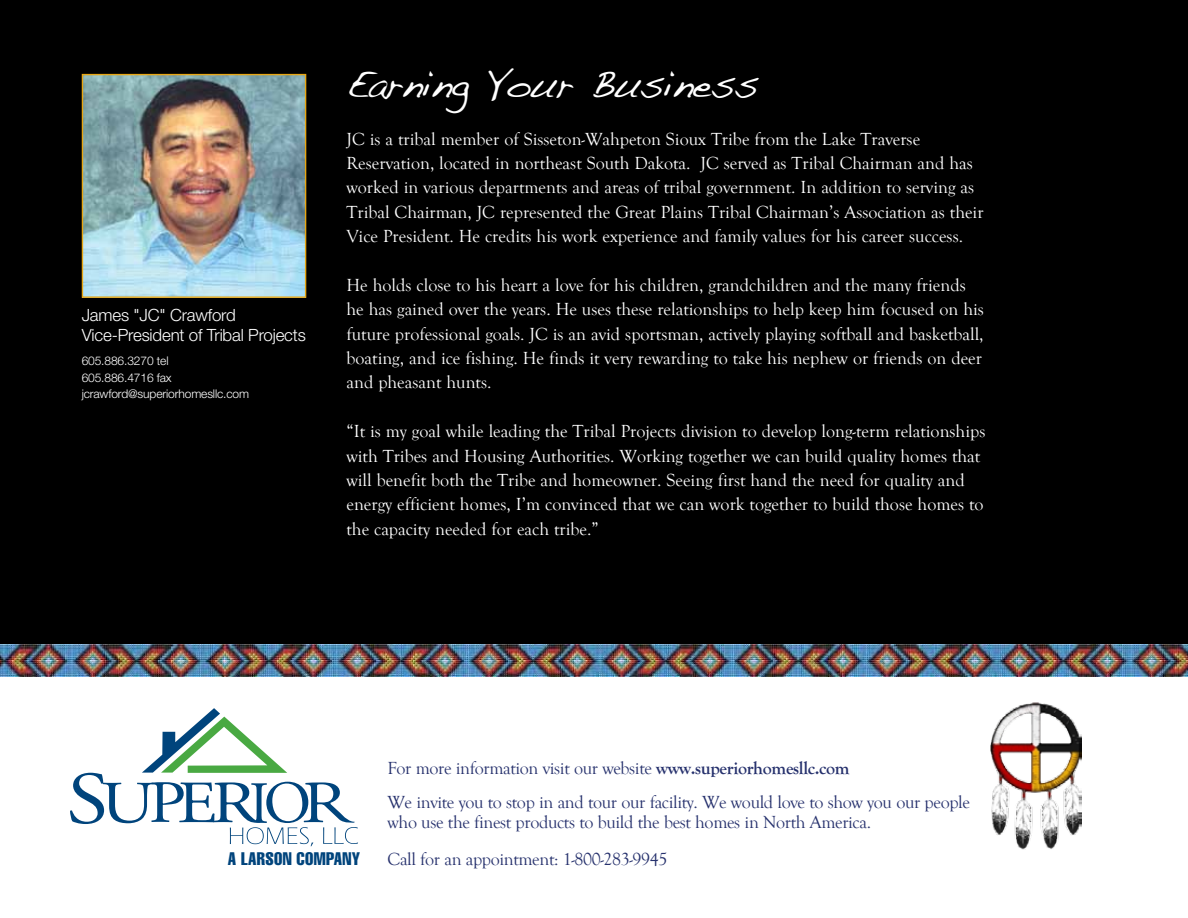
<style>
.page{position:relative;width:1188px;height:918px;background:#fff}
.page>*{position:absolute;margin:0;border:0;box-sizing:border-box;transform-origin:0 0}
.t1{font:39.3px "Handwriting Dakota";letter-spacing:-.02em;color:#fff}
.t2{font:18px/24.3px "Goudy Old Style T";color:#fff}
.t3{font:18px/34px "Goudy Old Style T";letter-spacing:-.02em;color:#26316d}
.t4{font:extra-condensed 17.85px "Helvetica";letter-spacing:.02em;color:#00447c}
.t5{font:300 16.8px/20.2px "Helvetica Neue";letter-spacing:-.01em;color:#fff}
.t6{font:300 12px/16.2px "Helvetica Neue";letter-spacing:-.01em;color:#fff}
.s1{font-weight:700}
</style>
<div class="page">
<div style="left:0;top:0;width:1188px;height:672px;background:#000"></div>
<svg style="left:70px;top:708px;width:288px;height:138px"></svg>
<img style="left:0;top:644px;width:1188px;height:33px">
<img style="left:84px;top:76px;width:220px;height:220px">
<div style="left:82px;top:74px;width:224px;height:224px;border:1px solid #e7a614"></div>
<img style="left:990px;top:702px;width:92px;height:148px">
<p class="t5" style="left:82px;top:305px;width:226px">James "JC" Crawford<br>Vice-President of Tribal Projects</p>
<p class="t6" style="left:82px;top:353px;width:169px">605.886.3270 tel<br>605.886.4716 fax jcrawford@superiorhomesllc.com</p>
<h1 class="t1" style="left:346px;top:61px;width:414px">Earning Your Business</h1>
<p class="t2" style="left:346px;top:127px;width:639px">JC is a tribal member of Sisseton-Wahpeton Sioux Tribe from the Lake Traverse Reservation, located in northeast South Dakota. JC served as Tribal Chairman and has worked in various departments and areas of tribal government. In addition to serving as Tribal Chairman, JC represented the Great Plains Tribal Chairman’s Association as their Vice President. He credits his work experience and family values for his career success.</p>
<p class="t2" style="left:346px;top:273px;width:639px">He holds close to his heart a love for his children, grandchildren and the many friends he has gained over the years. He uses these relationships to help keep him focused on his future professional goals. JC is an avid sportsman, actively playing softball and basketball, boating, and ice fishing. He finds it very rewarding to take his nephew or friends on deer and pheasant hunts.</p>
<p class="t2" style="left:346px;top:420px;width:640px">“It is my goal while leading the Tribal Projects division to develop long-term relationships with Tribes and Housing Authorities. Working together we can build quality homes that will benefit both the Tribe and homeowner. Seeing first hand the need for quality and energy efficient homes, I’m convinced that we can work together to build those homes to the capacity needed for each tribe.”</p>
<p class="t4" style="left:228px;top:848px;width:134px">A LARSON COMPANY</p>
<p class="t3" style="left:388px;top:751px;width:584px">For more information visit our website <span class="s1">www.superiorhomesllc.com<br></span>We invite you to stop in and tour our facility. We would love to show you our people</p>
<p class="t3" style="left:388px;top:804px;width:485px;line-height:37px">who use the finest products to build the best homes in North America.<br>Call for an appointment: 1-800-283-9945</p>
</div>
